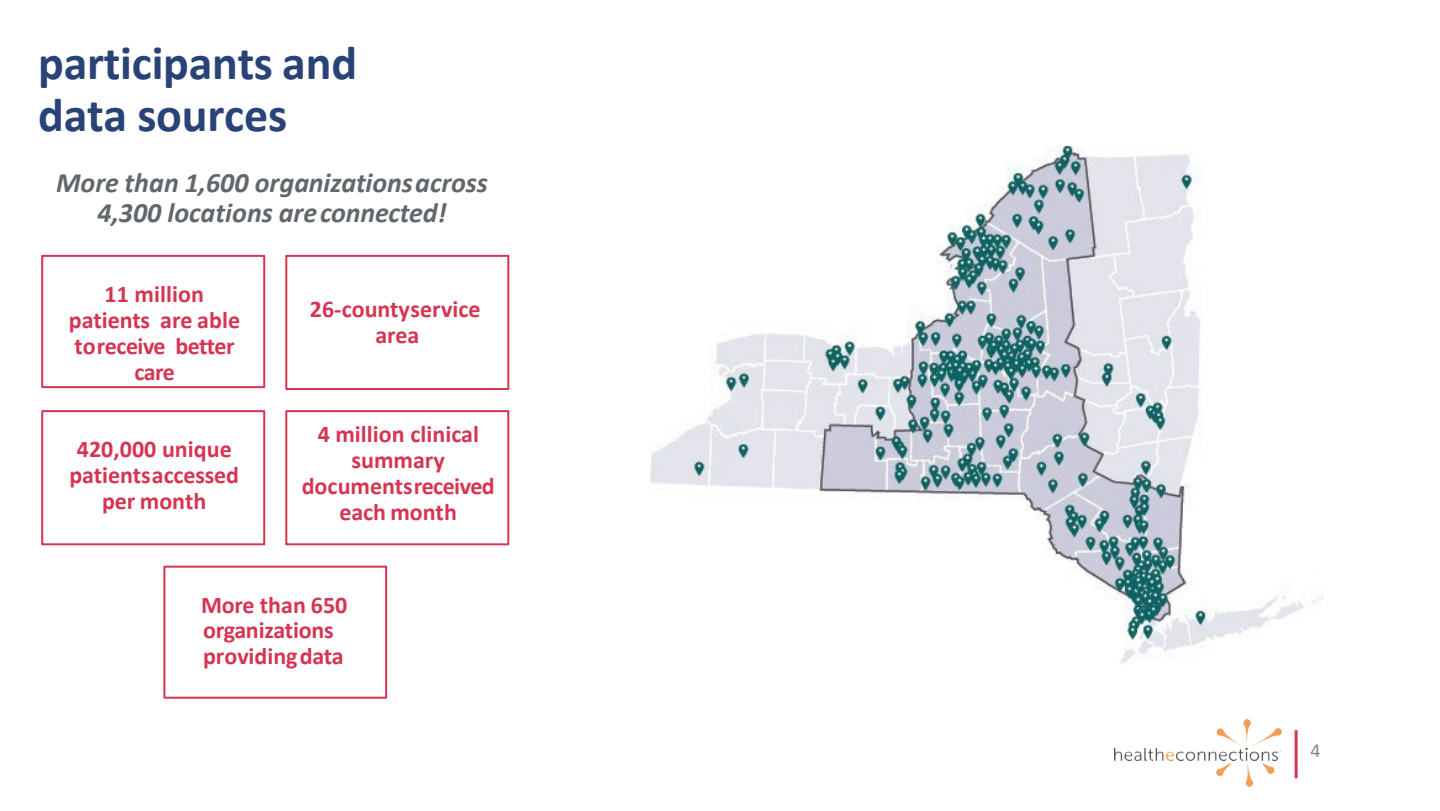
<style>
.page{position:relative;width:1440px;height:811px;background:#fff}
.page>*{position:absolute;margin:0;border:0;box-sizing:border-box;transform-origin:0 0}
.t1{font:700 48px/52px "Calibri";letter-spacing:-.005em;color:#294277}
.t2{font:italic 700 28px/30px "Calibri";color:#62676c;text-align:center}
.t3{font:700 24px/26px "Calibri";letter-spacing:-.005em;color:#d53553;text-align:center}
.t4{font:20px "Calibri";color:#898989}
</style>
<div class="page">
<img style="left:1114px;top:719px;width:167px;height:67px">
<hr style="left:1295px;top:730px;width:3px;height:48px;background:#d53553">
<img style="left:651px;top:146px;width:673px;height:518px">
<div style="left:41px;top:255px;width:224px;height:133px;border:2px solid #d53553"></div>
<div style="left:285px;top:255px;width:224px;height:135px;border:2px solid #d53553"></div>
<div style="left:41px;top:410px;width:224px;height:135px;border:2px solid #d53553"></div>
<div style="left:285px;top:410px;width:224px;height:135px;border:2px solid #d53553"></div>
<div style="left:163px;top:566px;width:224px;height:133px;border:2px solid #d53553"></div>
<h2 class="t1" style="left:38px;top:36px;width:321px">participants and data sources</h2>
<p class="t2" style="left:56px;top:167px;width:433px">More than 1,600 organizationsacross<br>4,300 locations areconnected!</p>
<p class="t3" style="left:69px;top:281px;width:173px">11 million patients are able toreceive better care</p>
<p class="t3" style="left:69px;top:436px;width:171px">420,000 unique patientsaccessed per month</p>
<p class="t3" style="left:310px;top:295px;width:172px">26-countyservice area</p>
<p class="t3" style="left:302px;top:421px;width:195px">4 million clinical summary documentsreceived each month</p>
<p class="t3" style="left:201px;top:591px;width:148px;text-align:left">More than 650 organizations providingdata</p>
<p class="t4" style="left:1311px;top:736px;width:12px">4</p>
</div>
